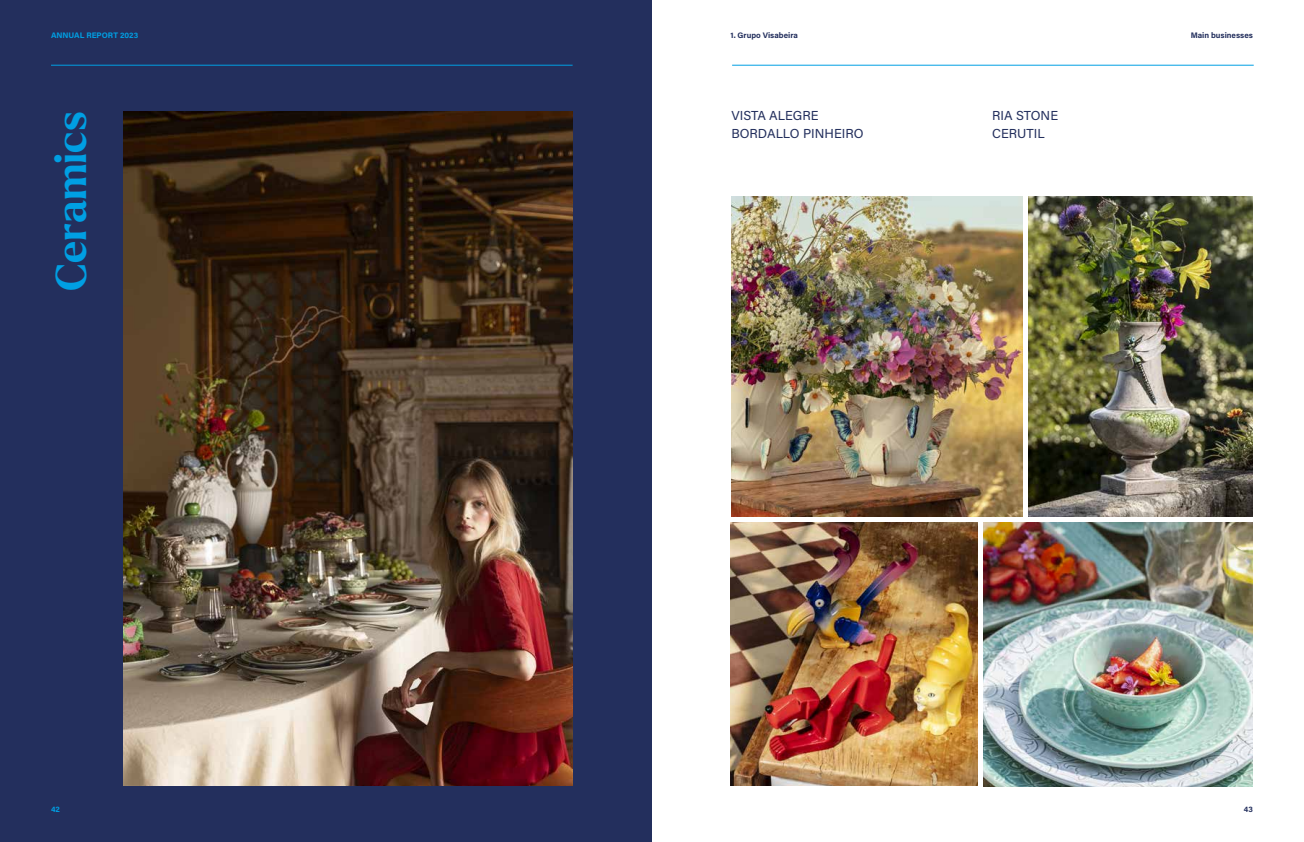
<style>
.page{position:relative;width:1304px;height:842px;background:#fff}
.page>*{position:absolute;margin:0;border:0;box-sizing:border-box;transform-origin:0 0}
.t1{font:700 42px "Larken";color:#009fe3}
.t2{font:13px/18px "Acumin Pro";color:#232f5d}
.t3{font:700 8px "Acumin Pro";color:#232f5d}
.t4{font:700 8px "Acumin Pro";color:#009fe3}
</style>
<div class="page">
<div style="left:0;top:0;width:652px;height:842px;background:#232f5d"></div>
<img style="left:731px;top:197px;width:292px;height:319px">
<img style="left:1029px;top:197px;width:224px;height:319px">
<img style="left:731px;top:522px;width:247px;height:263px">
<img style="left:984px;top:522px;width:269px;height:264px">
<img style="left:124px;top:111px;width:449px;height:674px">
<hr style="left:51px;top:65px;width:522px;height:1px;background:#009fe3">
<hr style="left:732px;top:65px;width:522px;height:1px;background:#009fe3">
<p class="t4" style="left:51px;top:30px;width:89px">ANNUAL REPORT 2023</p>
<h1 class="t1" style="left:44px;top:291px;width:181px;rotate:-90deg">Ceramics</h1>
<p class="t3" style="left:731px;top:30px;width:69px">1. Grupo Visabeira</p>
<p class="t3" style="left:1191px;top:30px;width:64px">Main businesses</p>
<p class="t2" style="left:731px;top:106px;width:134px">VISTA ALEGRE<br>BORDALLO PINHEIRO</p>
<p class="t2" style="left:992px;top:106px;width:67px">RIA STONE<br>CERUTIL</p>
<p class="t4" style="left:51px;top:803px;width:10px">42</p>
<p class="t3" style="left:1244px;top:803px;width:11px">43</p>
</div>
